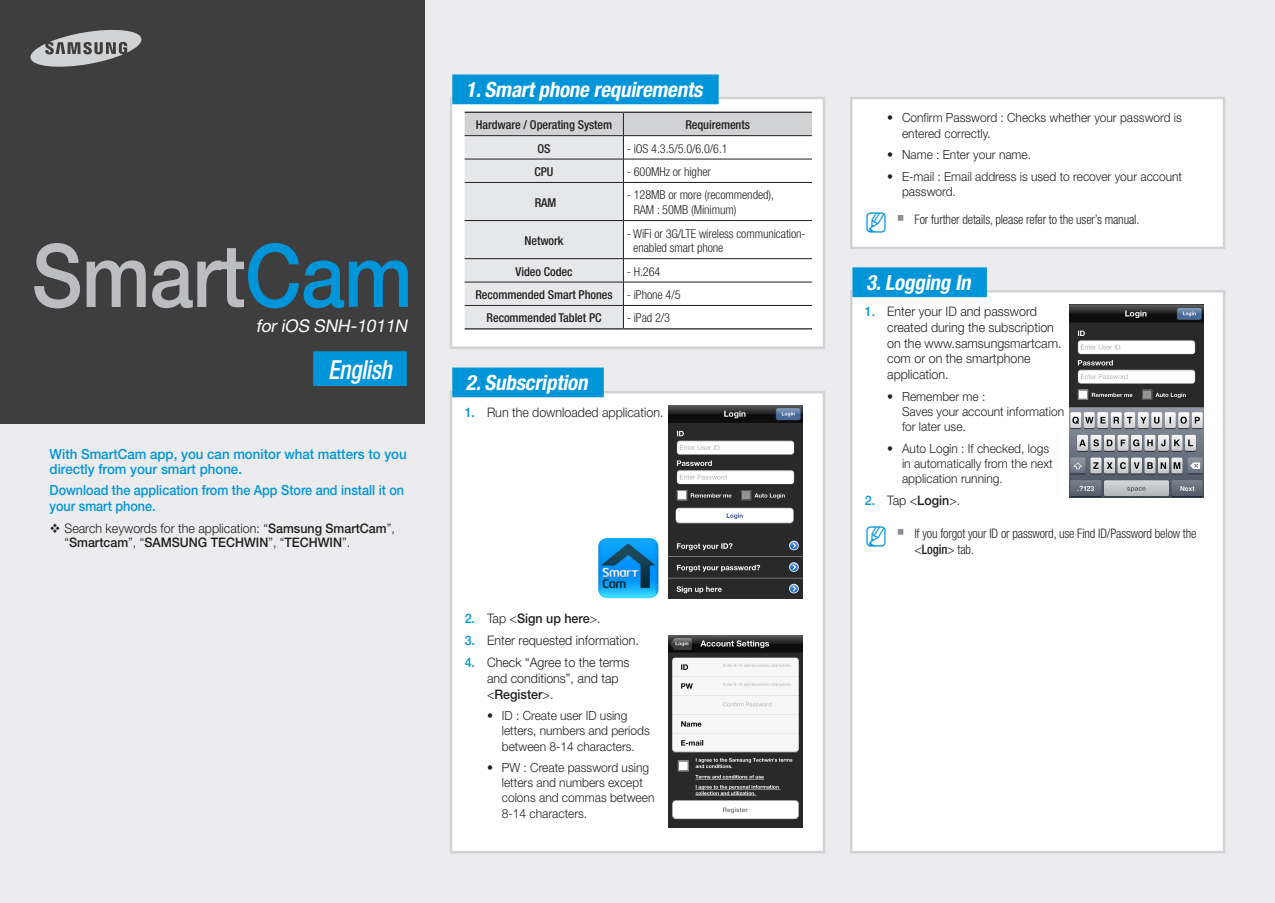
<style>
.page{position:relative;width:1275px;height:903px;background:#ececee}
.page>*{position:absolute;margin:0;border:0;box-sizing:border-box;transform-origin:0 0}
.t1{font:500 87.5px "Helvetica Neue cp";letter-spacing:-.01em;color:#bcbdc0;scale:.9 1}
.t2{font:italic 500 condensed 26.25px "Helvetica Neue cp";color:#fff;scale:.9 1}
.t3{font:italic 700 condensed 21px "Helvetica Neue cp";color:#fff}
.t4{font:italic 17.5px "Helvetica Neue cp";color:#fff}
.t5{font:500 14px/15.8px "Helvetica Neue cp";color:#0095d9;scale:.95 1}
.t6{font:500 14px/15.8px "Helvetica Neue cp";color:#0095d9;scale:.9 1}
.t7{font:300 13.12px/15.8px "Helvetica Neue cp";color:#231f20;scale:.95 1}
.t8{font:300 condensed 13.12px/15.8px "Helvetica Neue cp";letter-spacing:-.01em;color:#231f20;scale:.95 1}
.t9{font:500 13.12px "Helvetica Neue cp";color:#231f20;scale:.95 1}
.t10{font:300 12.6px/15px "Helvetica Neue cp";color:#231f20;scale:.95 1}
.t11{font:300 condensed 12.25px/14.7px "Helvetica Neue cp";letter-spacing:-.005em;color:#231f20}
.t12{font:500 condensed 12.25px "Helvetica Neue cp";letter-spacing:-.005em;color:#231f20}
.s1{color:#0095d9}
.s2{font-weight:500}
.s3{font-weight:300}
.s4{font-weight:500;color:#0095d9}
.s5{font-family:"SIBD P1400";font-weight:400;font-stretch:normal;font-size:22.75px;color:#0095d9}
.s6{font-family:"SI Icon HR755";font-weight:400;font-stretch:normal;font-size:17.5px;color:#8d9096}
</style>
<div class="page">
<div style="left:0;top:0;width:425px;height:423px;background:#3e3e3f"></div>
<div style="left:451px;top:98px;width:373px;height:250px;background:#fff"></div>
<svg style="left:465px;top:112px;width:347px;height:217px"></svg>
<div style="left:450px;top:97px;width:375px;height:252px;border:2px solid #d1d2d4"></div>
<div style="left:451px;top:392px;width:373px;height:460px;background:#fff"></div>
<div style="left:450px;top:391px;width:375px;height:462px;border:2px solid #d1d2d4"></div>
<div style="left:452px;top:74px;width:267px;height:30px;background:#0095d9"></div>
<div style="left:452px;top:367px;width:152px;height:30px;background:#0095d9"></div>
<svg style="left:30px;top:29px;width:112px;height:38px"></svg>
<div style="left:313px;top:351px;width:94px;height:35px;background:#0095d9"></div>
<div style="left:851px;top:98px;width:373px;height:150px;background:#fff"></div>
<div style="left:850px;top:97px;width:375px;height:152px;border:2px solid #d1d2d4"></div>
<img style="left:668px;top:406px;width:134px;height:192px">
<img style="left:598px;top:538px;width:60px;height:60px">
<img style="left:668px;top:635px;width:134px;height:192px">
<div style="left:851px;top:291px;width:373px;height:561px;background:#fff"></div>
<div style="left:850px;top:290px;width:375px;height:563px;border:2px solid #d1d2d4"></div>
<div style="left:852px;top:267px;width:135px;height:30px;background:#0095d9"></div>
<img style="left:1069px;top:305px;width:134px;height:192px">
<h1 class="t1" style="left:32px;top:226px;width:425px">Smart<span class="s1">Cam</span></h1>
<h3 class="t4" style="left:256px;top:316px;width:158px">foriOS SNH-1011N</h3>
<h2 class="t2" style="left:328px;top:354px;width:85px">English</h2>
<p class="t5" style="left:50px;top:446px;width:377px">With SmartCam app, you can monitor what matters to you directly from your smart phone.</p>
<p class="t6" style="left:50px;top:482px;width:395px">Download the application from the App Store and install it on your smart phone.</p>
<p class="t7" style="left:64px;top:522px;width:349px;line-height:14px">Search keywords for the application: “<span class="s2">Samsung SmartCam</span>”, “<span class="s2">Smartcam</span>”, “<span class="s2">SAMSUNG TECHWIN</span>”, “<span class="s2">TECHWIN</span>”.</p>
<h3 class="t3" style="left:466px;top:76px;width:243px">1.Smartphonerequirements</h3>
<p class="t12" style="left:476px;top:118px;width:138px">Hardware / Operating System</p>
<p class="t12" style="left:685px;top:118px;width:66px">Requirements</p>
<p class="t12" style="left:537px;top:141px;width:15px">OS</p>
<p class="t11" style="left:627px;top:141px;width:102px">- iOS 4.3.5/5.0/6.0/6.1</p>
<p class="t12" style="left:535px;top:165px;width:20px">CPU</p>
<p class="t11" style="left:627px;top:164px;width:85px">- 600MHz or higher</p>
<p class="t12" style="left:535px;top:195px;width:23px">RAM</p>
<p class="t11" style="left:634px;top:188px;width:142px;text-indent:-7px">- 128MB or more (recommended),<br>RAM : 50MB (Minimum)</p>
<p class="t12" style="left:524px;top:233px;width:41px">Network</p>
<p class="t11" style="left:633px;top:226px;width:174px;text-indent:-6px">- WiFi or 3G/LTE wireless communication&shy;enabled smart phone</p>
<p class="t12" style="left:516px;top:264px;width:58px">Video Codec</p>
<p class="t11" style="left:627px;top:264px;width:35px">- H.264</p>
<p class="t12" style="left:475px;top:288px;width:207px">Recommended Smart Phones <span class="s3">- iPhone 4/5</span></p>
<p class="t12" style="left:487px;top:311px;width:116px">Recommended Tablet PC</p>
<p class="t11" style="left:627px;top:311px;width:45px">- iPad 2/3</p>
<h3 class="t3" style="left:466px;top:369px;width:128px">2.Subscription</h3>
<p class="t7" style="left:465px;top:405px;width:211px"><span class="s4">1.</span> Run the downloaded application.</p>
<p class="t9" style="left:465px;top:611px;width:145px"><span class="s1">2.</span> <span class="s3">Tap &lt;</span>Sign up here<span class="s3">&gt;.</span></p>
<p class="t7" style="left:465px;top:633px;width:185px"><span class="s4">3.</span> Enter requested information.</p>
<p class="t7" style="left:487px;top:655px;width:152px;text-indent:-22px"><span class="s4">4.</span> Check “Agree to the terms and conditions”, and tap &lt;<span class="s2">Register</span>&gt;.</p>
<p class="t10" style="left:502px;top:708px;width:157px;text-indent:-15px">• ID : Create user ID using letters, numbers and periods between 8-14 characters.</p>
<p class="t10" style="left:502px;top:760px;width:162px;text-indent:-15px">• PW : Create password using letters and numbers except colons and commas between<br>8-14 characters.</p>
<p class="t10" style="left:902px;top:111px;width:296px;text-indent:-15px">• Confirm Password : Checks whether your password is entered correctly.</p>
<p class="t10" style="left:887px;top:147px;width:153px">• Name : Enter your name.</p>
<p class="t10" style="left:902px;top:169px;width:296px;text-indent:-15px">• E-mail : Email address is used to recover your account password.</p>
<p class="t8" style="left:865px;top:211px;width:291px"><span class="s5">M</span> <span class="s6">`</span> For further details, please refer to the user’s manual.</p>
<h3 class="t3" style="left:866px;top:269px;width:111px">3.Logging In</h3>
<p class="t7" style="left:887px;top:304px;width:185px;text-indent:-22px"><span class="s4">1.</span> Enter your ID and password created during the subscription on the www.samsungsmartcam. com or on the smartphone application.</p>
<p class="t10" style="left:902px;top:389px;width:172px;text-indent:-15px">• Remember me :<br>Saves your account information for later use.</p>
<p class="t10" style="left:902px;top:441px;width:160px;text-indent:-15px">• Auto Login : If checked, logs in automatically from the next application running.</p>
<p class="t7" style="left:865px;top:493px;width:102px"><span class="s4">2.</span> Tap &lt;<span class="s2">Login</span>&gt;.</p>
<p class="t8" style="left:914px;top:525px;width:298px;text-indent:-50px"><span class="s5">M</span> <span class="s6">`</span> If you forgot your ID or password, use Find ID/Password below the &lt;<span class="s2">Login</span>&gt; tab.</p>
</div>
